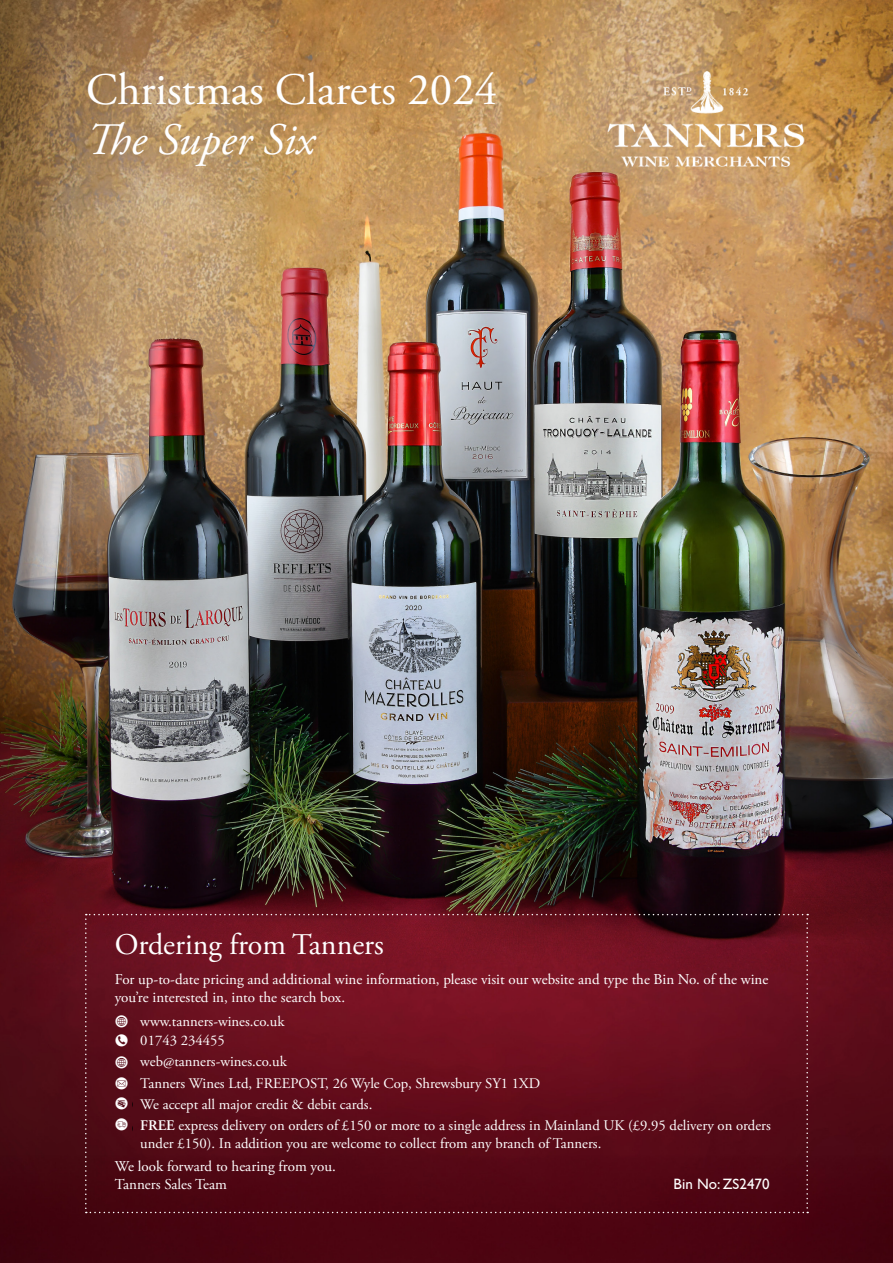
<style>
.page{position:relative;width:893px;height:1263px;background:#fff}
.page>*{position:absolute;margin:0;border:0;box-sizing:border-box;transform-origin:0 0}
.Main_Headings{font:45px "Adobe Garamond Pro";color:#fff}
.Main_Heading_2_italic{font:italic 45px "Adobe Garamond Pro";color:#fff}
.Serif_Heading{font:30px "Adobe Garamond Pro";color:#fff}
.t1{font:15px/18px "Adobe Garamond Pro";color:#fff}
.t2{font:15px "Gill Sans";color:#fff}
.Main_Body_With_Symbols{font:14.7px/18px "Adobe Garamond Pro";color:#fff}
.s1{font-weight:600}
</style>
<div class="page">
<img style="left:0;top:0;width:893px;height:1263px">
<img style="left:591px;top:46px;width:235px;height:150px">
<svg style="left:85px;top:914px;width:723px;height:299px;background:#630d1c"></svg>
<p class="Main_Headings" style="left:86px;top:62px;width:413px">Christmas Clarets 2024</p>
<p class="Main_Heading_2_italic" style="left:86px;top:113px;width:230px">The Super Six</p>
<p class="Serif_Heading" style="left:115px;top:926px;width:271px">Ordering from Tanners</p>
<p class="t1" style="left:115px;top:970px;width:655px">For up-to-date pricing and additional wine information, please visit our website and type the Bin No. of the wine you’re interested in, into the search box.</p>
<p class="Main_Body_With_Symbols" style="left:140px;top:1012px;width:146px">www.tanners-wines.co.uk</p>
<p class="Main_Body_With_Symbols" style="left:140px;top:1032px;width:86px">01743 234455</p>
<p class="Main_Body_With_Symbols" style="left:140px;top:1053px;width:148px">web@tanners-wines.co.uk</p>
<p class="Main_Body_With_Symbols" style="left:140px;top:1074px;width:401px">Tanners Wines Ltd, FREEPOST, 26 Wyle Cop, Shrewsbury SY1 1XD</p>
<p class="Main_Body_With_Symbols" style="left:140px;top:1096px;width:234px">We accept all major credit &amp; debit cards.</p>
<p class="Main_Body_With_Symbols" style="left:140px;top:1117px;width:632px"><span class="s1">FREE</span> express delivery on orders of £150 or more to a single address in Mainland UK (£9.95 delivery on orders under £150). In addition you are welcome to collect from any branch of Tanners.</p>
<p class="t1" style="left:115px;top:1157px;width:222px">We look forward to hearing from you.</p>
<p class="t1" style="left:115px;top:1175px;width:114px">Tanners Sales Team</p>
<p class="t2" style="left:674px;top:1175px;width:97px">Bin No: ZS2470</p>
</div>
